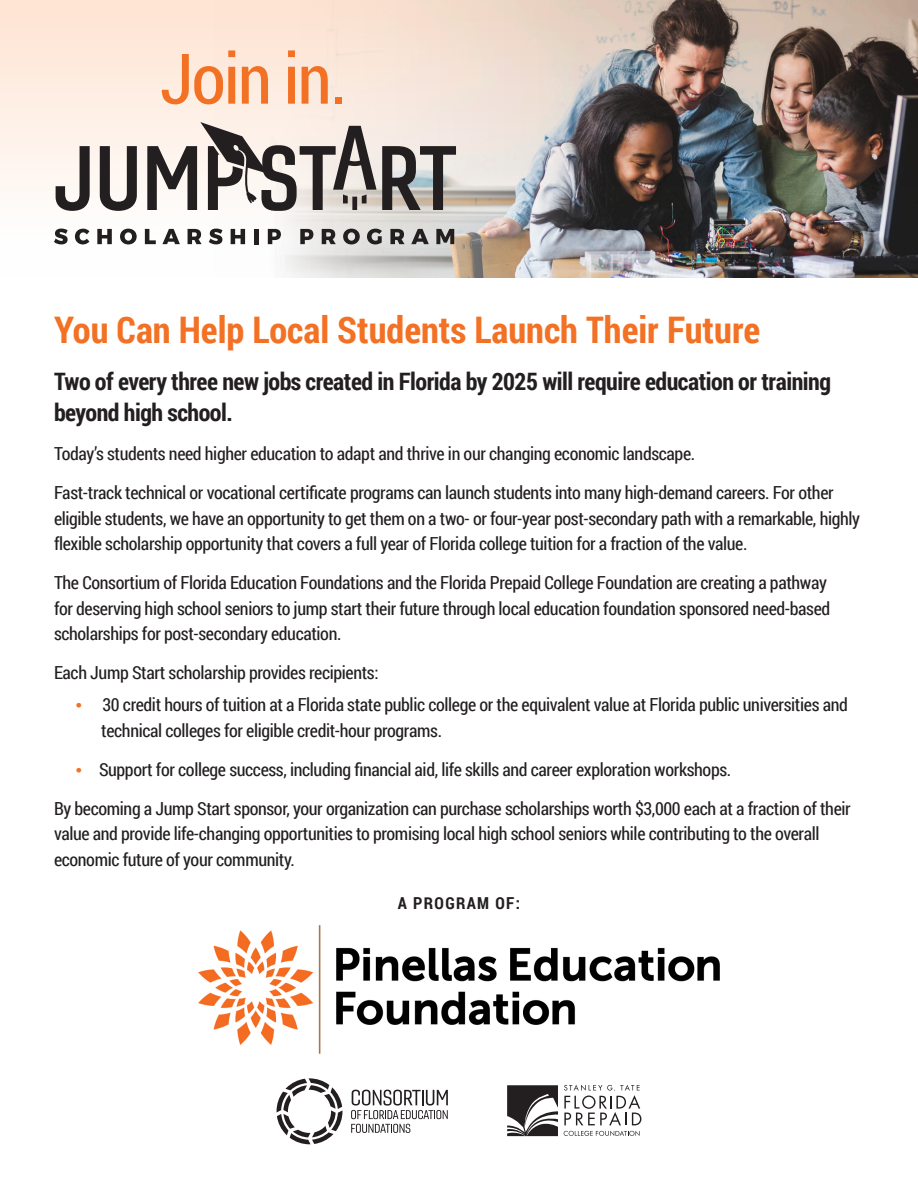
<style>
.page{position:relative;width:918px;height:1188px;background:#fff}
.page>*{position:absolute;margin:0;border:0;box-sizing:border-box;transform-origin:0 0}
.t1{font:69.9px "Roboto Condensed";letter-spacing:-.025em;color:#f37124}
.t2{font:700 36.6px "Roboto Condensed";color:#f37124}
.t3{font:700 24px/31.5px "Roboto Condensed";letter-spacing:-.02em;color:#231f20}
.t4{font:18px/25.5px "Roboto Condensed";letter-spacing:-.02em;color:#231f20}
.t5{font:700 16.5px "Roboto Condensed";letter-spacing:.08em;color:#231f20}
.s1{font-family:"Century Gothic";font-size:15.75px;color:#f37124}
</style>
<div class="page">
<div style="left:0;top:0;width:918px;height:278px;background:linear-gradient(to bottom,#fee4d2,#fdffff)"></div>
<img style="left:215px;top:0;width:703px;height:278px">
<svg style="left:54px;top:229px;width:14px;height:15px"></svg>
<svg style="left:75px;top:229px;width:14px;height:15px"></svg>
<svg style="left:97px;top:229px;width:15px;height:15px"></svg>
<svg style="left:120px;top:229px;width:17px;height:15px"></svg>
<svg style="left:145px;top:229px;width:11px;height:15px"></svg>
<svg style="left:162px;top:229px;width:18px;height:15px"></svg>
<svg style="left:188px;top:229px;width:14px;height:15px"></svg>
<svg style="left:209px;top:229px;width:13px;height:15px"></svg>
<svg style="left:231px;top:229px;width:14px;height:15px"></svg>
<div style="left:254px;top:229px;width:5px;height:15px;background:#231f20"></div>
<svg style="left:268px;top:229px;width:13px;height:15px"></svg>
<svg style="left:300px;top:229px;width:13px;height:15px"></svg>
<svg style="left:322px;top:229px;width:14px;height:15px"></svg>
<svg style="left:343px;top:229px;width:17px;height:15px"></svg>
<svg style="left:367px;top:229px;width:15px;height:15px"></svg>
<svg style="left:390px;top:229px;width:15px;height:15px"></svg>
<svg style="left:411px;top:229px;width:18px;height:15px"></svg>
<svg style="left:436px;top:229px;width:18px;height:15px"></svg>
<svg style="left:56px;top:146px;width:34px;height:65px"></svg>
<svg style="left:100px;top:146px;width:37px;height:65px"></svg>
<svg style="left:147px;top:122px;width:309px;height:89px"></svg>
<svg style="left:507px;top:1085px;width:51px;height:51px"></svg>
<svg style="left:564px;top:1131px;width:76px;height:5px"></svg>
<svg style="left:564px;top:1085px;width:77px;height:40px"></svg>
<svg style="left:277px;top:1078px;width:65px;height:66px"></svg>
<svg style="left:351px;top:1090px;width:97px;height:43px"></svg>
<img style="left:199px;top:925px;width:520px;height:129px">
<p class="t1" style="left:160px;top:30px;width:189px">Join in.</p>
<p class="t2" style="left:54px;top:304px;width:708px">You Can Help Local Students Launch Their Future</p>
<p class="t3" style="left:54px;top:364px;width:779px">Two of every three new jobs created in Florida by 2025 will require education or training beyond high school.</p>
<p class="t4" style="left:54px;top:440px;width:643px">Today’s students need higher education to adapt and thrive in our changing economic landscape.</p>
<p class="t4" style="left:54px;top:479px;width:808px">Fast-track technical or vocational certificate programs can launch students into many high-demand careers. For other eligible students, we have an opportunity to get them on a two- or four-year post-secondary path with a remarkable, highly flexible scholarship opportunity that covers a full year of Florida college tuition for a fraction of the value.</p>
<p class="t4" style="left:54px;top:569px;width:778px">The Consortium of Florida Education Foundations and the Florida Prepaid College Foundation are creating a pathway for deserving high school seniors to jump start their future through local education foundation sponsored need-based scholarships for post-secondary education.</p>
<p class="t4" style="left:54px;top:659px;width:326px">Each Jump Start scholarship provides recipients:</p>
<p class="t4" style="left:101px;top:691px;width:748px;text-indent:-27px"><span class="s1">•</span> 30 credit hours of tuition at a Florida state public college or the equivalent value at Florida public universities and technical colleges for eligible credit-hour programs.</p>
<p class="t4" style="left:74px;top:756px;width:659px"><span class="s1">•</span> Support for college success, including financial aid, life skills and career exploration workshops.</p>
<p class="t4" style="left:54px;top:795px;width:798px">By becoming a Jump Start sponsor, your organization can purchase scholarships worth $3,000 each at a fraction of their value and provide life-changing opportunities to promising local high school seniors while contributing to the overall economic future of your community.</p>
<p class="t5" style="left:398px;top:892px;width:124px">A PROGRAM OF:</p>
</div>
